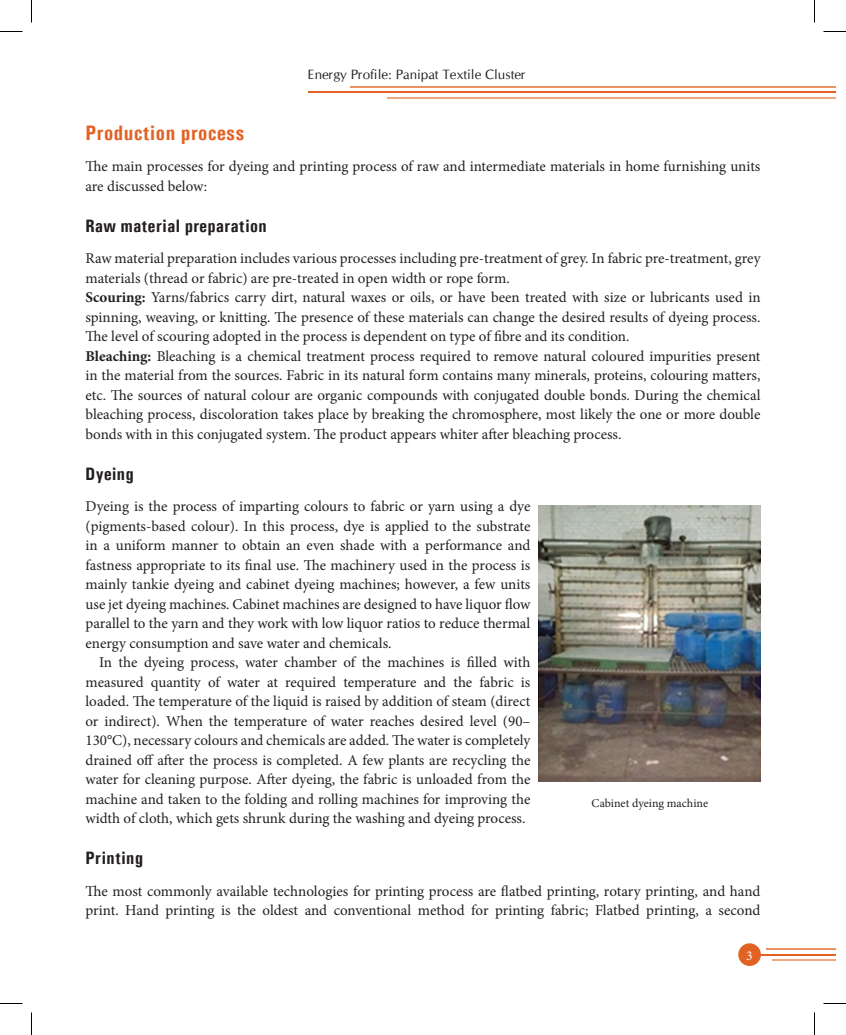
<style>
.page{position:relative;width:846px;height:1035px;background:#fff}
.page>*{position:absolute;margin:0;border:0;box-sizing:border-box;transform-origin:0 0}
.t1{font:700 21px "Univers Condensed";letter-spacing:.025em;color:#e26224}
.t2{font:700 18px "Univers Condensed";letter-spacing:.025em;color:#231f20}
.t3{font:15px/19.5px "Minion Pro";color:#231f20}
.t4{font:13.5px "Cg Omega";color:#231f20}
.t5{font:13.5px "Minion Pro";color:#fff}
.t6{font:12px "Minion Pro";letter-spacing:-.005em;color:#231f20}
.s1{font-weight:700}
</style>
<div class="page">
<hr style="left:760px;top:954px;width:76px;height:2px;background:#e26224">
<hr style="left:772px;top:959px;width:64px;height:2px;background:#efa97f">
<hr style="left:767px;top:948px;width:69px;height:2px;background:#eb9463">
<div style="left:738px;top:943px;width:23px;height:23px;background:#e26224;border-radius:50%"></div>
<img style="left:539px;top:505px;width:222px;height:277px">
<hr style="left:308px;top:91px;width:528px;height:2px;background:#e26224">
<hr style="left:387px;top:97px;width:449px;height:2px;background:#efa97f">
<hr style="left:350px;top:86px;width:486px;height:2px;background:#eb9463">
<svg style="left:0;top:31px;width:22px;height:1px"></svg>
<svg style="left:824px;top:31px;width:22px;height:1px"></svg>
<svg style="left:0;top:1003px;width:22px;height:1px"></svg>
<svg style="left:824px;top:1003px;width:22px;height:1px"></svg>
<svg style="left:31px;top:0;width:1px;height:22px"></svg>
<svg style="left:31px;top:1012px;width:1px;height:23px"></svg>
<svg style="left:814px;top:0;width:1px;height:22px"></svg>
<svg style="left:814px;top:1012px;width:1px;height:23px"></svg>
<p class="t4" style="left:308px;top:67px;width:219px">Energy Profile: Panipat Textile Cluster</p>
<h1 class="t1" style="left:86px;top:120px;width:160px">Production process</h1>
<p class="t3" style="left:86px;top:157px;width:676px">The main processes for dyeing and printing process of raw and intermediate materials in home furnishing units are discussed below:</p>
<p class="t2" style="left:86px;top:215px;width:183px">Raw material preparation</p>
<p class="t3" style="left:86px;top:249px;width:677px">Raw material preparation includes various processes including pre-treatment of grey. In fabric pre-treatment, grey materials (thread or fabric) are pre-treated in open width or rope form.<br><span class="s1">Scouring:</span> Yarns/fabrics carry dirt, natural waxes or oils, or have been treated with size or lubricants used in spinning, weaving, or knitting. The presence of these materials can change the desired results of dyeing process.<br>The level of scouring adopted in the process is dependent on type of fibre and its condition.<br><span class="s1">Bleaching:</span> Bleaching is a chemical treatment process required to remove natural coloured impurities present in the material from the sources. Fabric in its natural form contains many minerals, proteins, colouring matters, etc. The sources of natural colour are organic compounds with conjugated double bonds. During the chemical bleaching process, discoloration takes place by breaking the chromosphere, most likely the one or more double bonds with in this conjugated system. The product appears whiter after bleaching process.</p>
<p class="t2" style="left:86px;top:463px;width:50px">Dyeing</p>
<p class="t3" style="left:86px;top:497px;width:446px;text-align:justify">Dyeing is the process of imparting colours to fabric or yarn using a dye (pigments-based colour). In this process, dye is applied to the substrate in a uniform manner to obtain an even shade with a performance and fastness appropriate to its final use. The machinery used in the process is mainly tankie dyeing and cabinet dyeing machines; however, a few units use jet dyeing machines. Cabinet machines are designed to have liquor flow parallel to the yarn and they work with low liquor ratios to reduce thermal energy consumption and save water and chemicals.</p>
<p class="t3" style="left:86px;top:653px;width:446px;text-align:justify;text-indent:14px">In the dyeing process, water chamber of the machines is filled with measured quantity of water at required temperature and the fabric is loaded. The temperature of the liquid is raised by addition of steam (direct or indirect). When the temperature of water reaches desired level (90– 130°C), necessary colours and chemicals are added. The water is completely drained off after the process is completed. A few plants are recycling the water for cleaning purpose. After dyeing, the fabric is unloaded from the machine and taken to the folding and rolling machines for improving the width of cloth, which gets shrunk during the washing and dyeing process.</p>
<p class="t2" style="left:86px;top:847px;width:59px">Printing</p>
<p class="t3" style="left:86px;top:881px;width:676px">The most commonly available technologies for printing process are flatbed printing, rotary printing, and hand print. Hand printing is the oldest and conventional method for printing fabric; Flatbed printing, a second</p>
<p class="t6" style="left:592px;top:795px;width:118px">Cabinet dyeing machine</p>
<p class="t5" style="left:746px;top:946px;width:8px">3</p>
</div>
